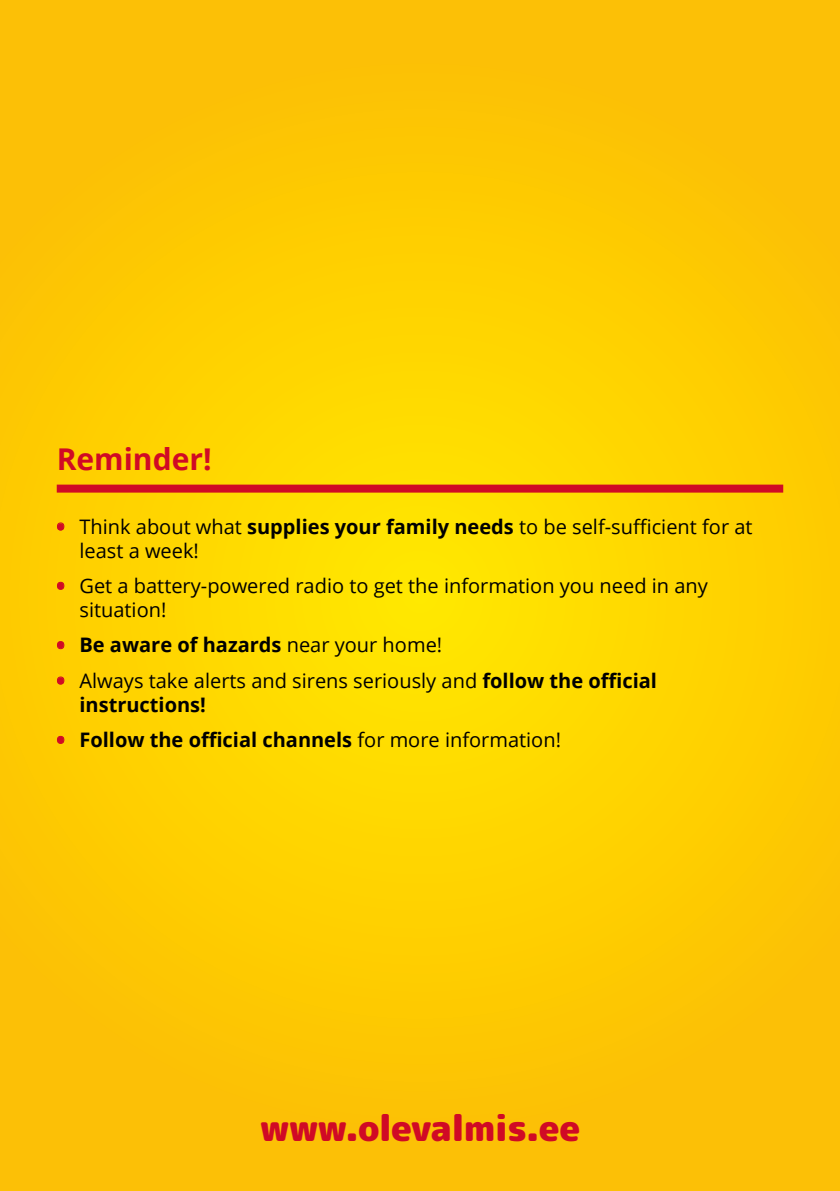
<style>
.page{position:relative;width:840px;height:1191px;background:#fff}
.page>*{position:absolute;margin:0;border:0;box-sizing:border-box;transform-origin:0 0}
.t1{font:900 36px "Rounded Mplus 1 c";letter-spacing:-.02em;color:#d00a25}
.t2{font:700 30px "Open Sans";color:#d00a25}
.t3{font:20px/24px "Open Sans";color:#000}
.t4{font:700 20px "Open Sans";color:#000}
.s1{font-weight:800;color:#d00a25}
.s2{font-weight:700}
.s3{font-weight:400}
</style>
<div class="page">
<div style="left:0;top:0;width:839px;height:1191px;background:#fcc006"></div>
<div style="left:1px;top:181px;width:838px;height:829px;background:#feca00;border-radius:50%"></div>
<div style="left:46px;top:226px;width:748px;height:739px;background:#ffce00;border-radius:50%"></div>
<div style="left:101px;top:280px;width:638px;height:631px;background:#ffd200;border-radius:50%"></div>
<div style="left:156px;top:334px;width:528px;height:523px;background:#ffd600;border-radius:50%"></div>
<div style="left:210px;top:388px;width:419px;height:415px;background:#ffda00;border-radius:50%"></div>
<div style="left:265px;top:442px;width:310px;height:306px;background:#ffde00;border-radius:50%"></div>
<div style="left:320px;top:496px;width:200px;height:198px;background:#ffe200;border-radius:50%"></div>
<div style="left:374px;top:550px;width:91px;height:90px;background:#ffe600;border-radius:50%"></div>
<div style="left:57px;top:484px;width:725px;height:8px;background:#d00a25"></div>
<h2 class="t2" style="left:57px;top:438px;width:156px">Reminder!</h2>
<p class="t3" style="left:79px;top:514px;width:674px;text-indent:-23px"><span class="s1">•</span> Think about what <span class="s2">supplies your family needs</span> to be self-sufficient for at least a week!</p>
<p class="t3" style="left:79px;top:573px;width:629px;text-indent:-23px"><span class="s1">•</span> Get a battery-powered radio to get the information you need in any situation!</p>
<p class="t4" style="left:57px;top:631px;width:387px"><span class="s1">•</span> Be aware of hazards <span class="s3">near your home!</span></p>
<p class="t3" style="left:79px;top:668px;width:578px;text-indent:-23px"><span class="s1">•</span> Always take alerts and sirens seriously and <span class="s2">follow the official instructions!</span></p>
<p class="t4" style="left:57px;top:726px;width:505px"><span class="s1">•</span> Follow the official channels <span class="s3">for more information!</span></p>
<h1 class="t1" style="left:259px;top:1102px;width:322px">www.olevalmis.ee</h1>
</div>
